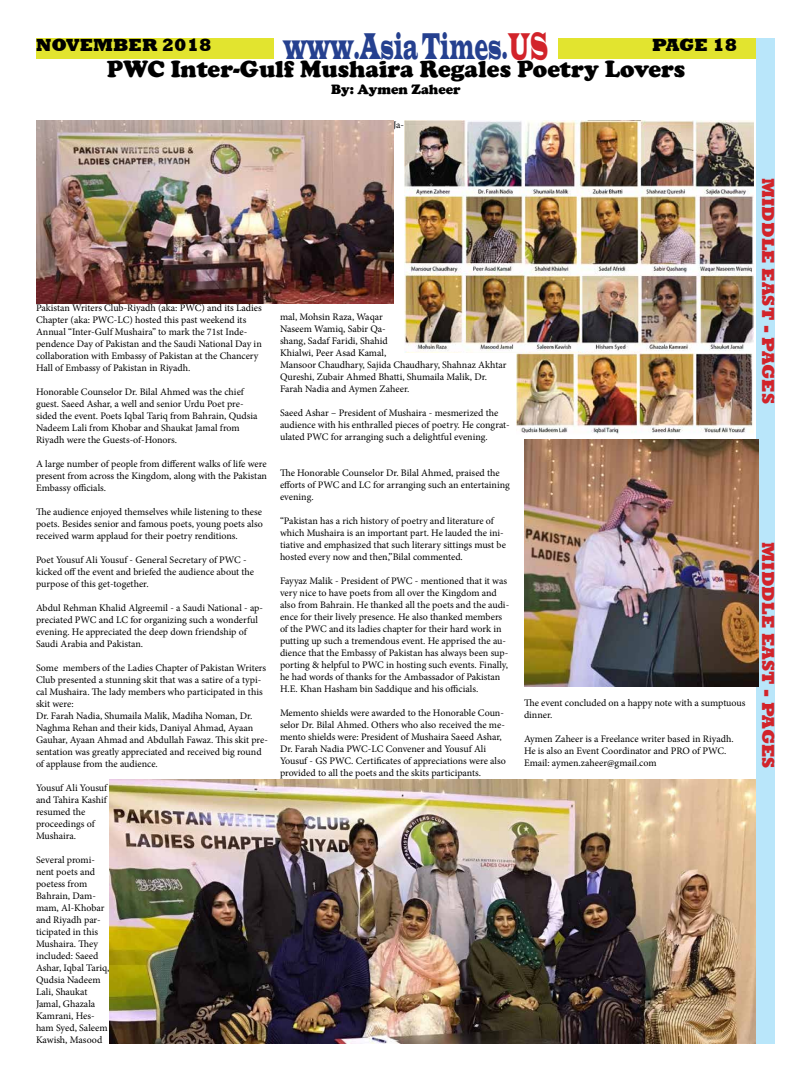
<style>
.page{position:relative;width:792px;height:1080px;background:#fff}
.page>*{position:absolute;margin:0;border:0;box-sizing:border-box;transform-origin:0 0}
.t1{font:38.3px "Latin Wide";color:#25408f;scale:.39 1}
.t2{font:900 24px "Cooper";color:#000}
.t3{font:800 18px "Rockwell";color:#d2232a}
.t4{font:800 18px "Rockwell";color:#000}
.t5{font:900 14px "Cooper";color:#000}
.t6{font:10px/12px "Minion Pro";color:#000}
.s1{color:#d2232a}
</style>
<div class="page">
<div style="left:36px;top:39px;width:720px;height:20px;background:#e2e42f"></div>
<div style="left:274px;top:37px;width:284px;height:24px;background:#fff"></div>
<div style="left:756px;top:38px;width:19px;height:1006px;background:#b9e6fa"></div>
<img style="left:516px;top:353px;width:237px;height:81px">
<img style="left:404px;top:121px;width:350px;height:232px">
<img style="left:110px;top:779px;width:646px;height:265px">
<img style="left:524px;top:439px;width:234px;height:247px">
<img style="left:36px;top:121px;width:357px;height:183px">
<h3 class="t4" style="left:36px;top:35px;width:177px">NOVEMBER 2018</h3>
<h1 class="t1" style="left:283px;top:22px;width:681px">www.Asia Times.<span class="s1">US</span></h1>
<h3 class="t4" style="left:652px;top:35px;width:86px">PAGE 18</h3>
<h2 class="t2" style="left:107px;top:55px;width:580px">PWC Inter-Gulf Mushaira Regales Poetry Lovers</h2>
<h3 class="t5" style="left:331px;top:81px;width:131px">By: Aymen Zaheer</h3>
<p class="t6" style="left:393px;top:119px;width:12px">Ja-</p>
<p class="t6" style="left:36px;top:302px;width:227px">Pakistan Writers Club-Riyadh (aka: PWC) and its Ladies Chapter (aka: PWC-LC) hosted this past weekend its Annual “Inter-Gulf Mushaira” to mark the 71st Inde&shy;pendence Day of Pakistan and the Saudi National Day in collaboration with Embassy of Pakistan at the Chancery Hall of Embassy of Pakistan in Riyadh.</p>
<p class="t6" style="left:36px;top:386px;width:223px">Honorable Counselor Dr. Bilal Ahmed was the chief guest. Saeed Ashar, a well and senior Urdu Poet pre&shy;sided the event. Poets Iqbal Tariq from Bahrain, Qudsia Nadeem Lali from Khobar and Shaukat Jamal from Riyadh were the Guests-of-Honors.</p>
<p class="t6" style="left:36px;top:458px;width:233px;text-align:justify">A large number of people from different walks of life were present from across the Kingdom, along with the Pakistan Embassy officials.</p>
<p class="t6" style="left:36px;top:506px;width:228px;text-align:justify">The audience enjoyed themselves while listening to these poets. Besides senior and famous poets, young poets also received warm applaud for their poetry renditions.</p>
<p class="t6" style="left:36px;top:554px;width:220px">Poet Yousuf Ali Yousuf - General Secretary of PWC - kicked off the event and briefed the audience about the purpose of this get-together.</p>
<p class="t6" style="left:36px;top:602px;width:229px">Abdul Rehman Khalid Algreemil - a Saudi National - ap&shy;preciated PWC and LC for organizing such a wonderful evening. He appreciated the deep down friendship of Saudi Arabia and Pakistan.</p>
<p class="t6" style="left:36px;top:662px;width:233px">Some members of the Ladies Chapter of Pakistan Writers Club presented a stunning skit that was a satire of a typi&shy;cal Mushaira. The lady members who participated in this skit were:<br>Dr. Farah Nadia, Shumaila Malik, Madiha Noman, Dr.<br>Naghma Rehan and their kids, Daniyal Ahmad, Ayaan Gauhar, Ayaan Ahmad and Abdullah Fawaz. This skit pre&shy;sentation was greatly appreciated and received big round of applause from the audience.</p>
<p class="t6" style="left:36px;top:782px;width:73px">Yousuf Ali Yousuf and Tahira Kashif resumed the proceedings of<br>Mushaira.</p>
<p class="t6" style="left:36px;top:854px;width:75px">Several promi&shy;nent poets and poetess from<br>Bahrain, Dam&shy;mam, Al-Khobar and Riyadh par&shy;ticipated in this<br>Mushaira. They included: Saeed<br>Ashar, Iqbal Tariq,<br>Qudsia Nadeem<br>Lali, Shaukat<br>Jamal, Ghazala<br>Kamrani, Hes&shy;ham Syed, Saleem<br>Kawish, Masood</p>
<p class="t6" style="left:280px;top:311px;width:228px">mal, Mohsin Raza, Waqar<br>Naseem Wamiq, Sabir Qa-<br>shang, Sadaf Faridi, Shahid<br>Khialwi, Peer Asad Kamal,<br>Mansoor Chaudhary, Sajida Chaudhary, Shahnaz Akhtar Qureshi, Zubair Ahmed Bhatti, Shumaila Malik, Dr.<br>Farah Nadia and Aymen Zaheer.</p>
<p class="t6" style="left:280px;top:407px;width:231px">Saeed Ashar – President of Mushaira - mesmerized the audience with his enthralled pieces of poetry. He congrat&shy;ulated PWC for arranging such a delightful evening.</p>
<p class="t6" style="left:280px;top:467px;width:231px">The Honorable Counselor Dr. Bilal Ahmed, praised the efforts of PWC and LC for arranging such an entertaining evening.</p>
<p class="t6" style="left:280px;top:515px;width:228px">“Pakistan has a rich history of poetry and literature of which Mushaira is an important part. He lauded the ini&shy;tiative and emphasized that such literary sittings must be hosted every now and then,”Bilal commented.</p>
<p class="t6" style="left:280px;top:575px;width:231px">Fayyaz Malik - President of PWC - mentioned that it was very nice to have poets from all over the Kingdom and also from Bahrain. He thanked all the poets and the audi&shy;ence for their lively presence. He also thanked members of the PWC and its ladies chapter for their hard work in putting up such a tremendous event. He apprised the au&shy;dience that the Embassy of Pakistan has always been sup&shy;porting &amp; helpful to PWC in hosting such events. Finally, he had words of thanks for the Ambassador of Pakistan H.E. Khan Hasham bin Saddique and his officials.</p>
<p class="t6" style="left:280px;top:707px;width:228px">Memento shields were awarded to the Honorable Coun&shy;selor Dr. Bilal Ahmed. Others who also received the me&shy;mento shields were: President of Mushaira Saeed Ashar, Dr. Farah Nadia PWC-LC Convener and Yousuf Ali Yousuf - GS PWC. Certificates of appreciations were also provided to all the poets and the skits participants.</p>
<p class="t6" style="left:524px;top:697px;width:223px">The event concluded on a happy note with a sumptuous dinner.</p>
<p class="t6" style="left:524px;top:733px;width:211px">Aymen Zaheer is a Freelance writer based in Riyadh.<br>He is also an Event Coordinator and PRO of PWC.<br>Email: aymen.zaheer@gmail.com</p>
<h3 class="t3" style="left:779px;top:178px;width:228px;rotate:90deg">MIDDLE EAST - PAGES</h3>
<h3 class="t3" style="left:779px;top:542px;width:228px;rotate:90deg">MIDDLE EAST - PAGES</h3>
</div>
